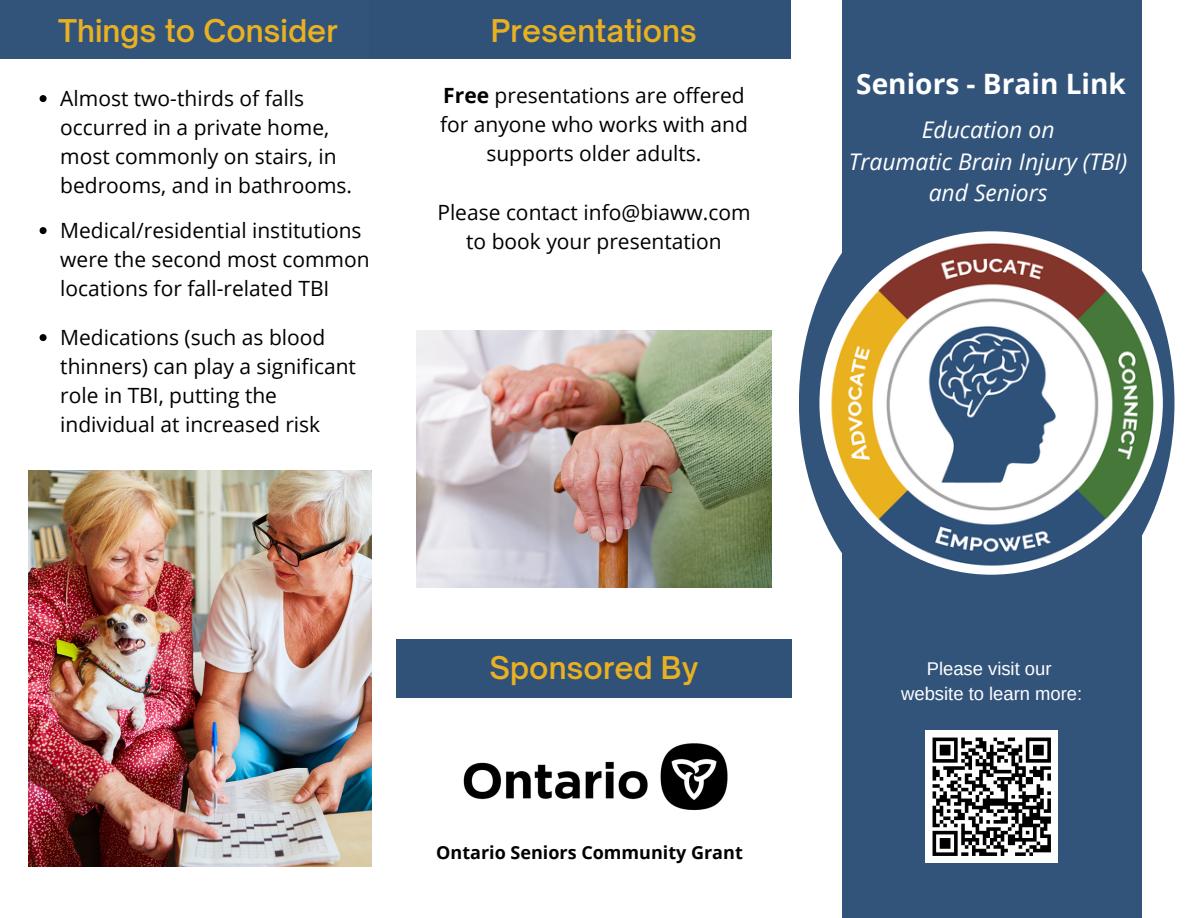
<style>
.page{position:relative;width:1188px;height:918px;background:#fff}
.page>*{position:absolute;margin:0;border:0;box-sizing:border-box;transform-origin:0 0}
.t1{font:600 30px "Open Sauce One";color:#e9b121}
.t2{font:700 28.05px "Open Sans";color:#fff}
.t3{font:italic 22.95px/31.5px "Open Sans";color:#fff;text-align:center}
.t4{font:21px/29px "Open Sans";color:#000}
.t5{font:18.45px/24.9px "Arimo";color:#fff;text-align:center}
.t6{font:700 18px "Open Sans";color:#000}
.s1{font-weight:700}
</style>
<div class="page">
<div style="left:0;top:0;width:395px;height:59px;background:#32547b"></div>
<div style="left:369px;top:0;width:422px;height:59px;background:#305178"></div>
<div style="left:396px;top:639px;width:396px;height:59px;background:#305178"></div>
<div style="left:842px;top:0;width:299px;height:918px;background:#32547b"></div>
<svg style="left:799px;top:167px;width:375px;height:472px"></svg>
<img style="left:819px;top:231px;width:344px;height:344px;border-radius:50%">
<img style="left:28px;top:470px;width:343px;height:396px">
<img style="left:463px;top:743px;width:265px;height:68px">
<img style="left:417px;top:331px;width:354px;height:256px">
<div style="left:925px;top:730px;width:133px;height:133px;background:#fff"></div>
<svg style="left:932px;top:737px;width:119px;height:119px"></svg>
<svg style="left:40px;top:95px;width:7px;height:7px"></svg>
<svg style="left:40px;top:227px;width:7px;height:7px"></svg>
<svg style="left:40px;top:334px;width:7px;height:7px"></svg>
<h1 class="t1" style="left:58px;top:12px;width:281px">Things to Consider</h1>
<h1 class="t1" style="left:491px;top:12px;width:208px">Presentations</h1>
<p class="t4" style="left:60px;top:83px;width:293px">Almost two-thirds of falls occurred in a private home, most commonly on stairs, in bedrooms, and in bathrooms.</p>
<p class="t4" style="left:60px;top:215px;width:311px">Medical/residential institutions were the second most common locations for fall-related TBI</p>
<p class="t4" style="left:60px;top:322px;width:297px">Medications (such as blood thinners) can play a significant role in TBI, putting the individual at increased risk</p>
<p class="t4" style="left:440px;top:80px;width:309px;text-align:center"><span class="s1">Free</span> presentations are offered for anyone who works with and supports older adults.</p>
<p class="t4" style="left:437px;top:197px;width:315px;text-align:center">Please contact info@biaww.com to book your presentation</p>
<h2 class="t2" style="left:856px;top:64px;width:271px">Seniors - Brain Link</h2>
<p class="t3" style="left:849px;top:114px;width:280px">Education on<br>Traumatic Brain Injury (TBI) and Seniors</p>
<h1 class="t1" style="left:489px;top:649px;width:211px">Sponsored By</h1>
<p class="t5" style="left:901px;top:656px;width:183px">Please visit our website to learn more:</p>
<p class="t6" style="left:436px;top:839px;width:308px">Ontario Seniors Community Grant</p>
</div>
